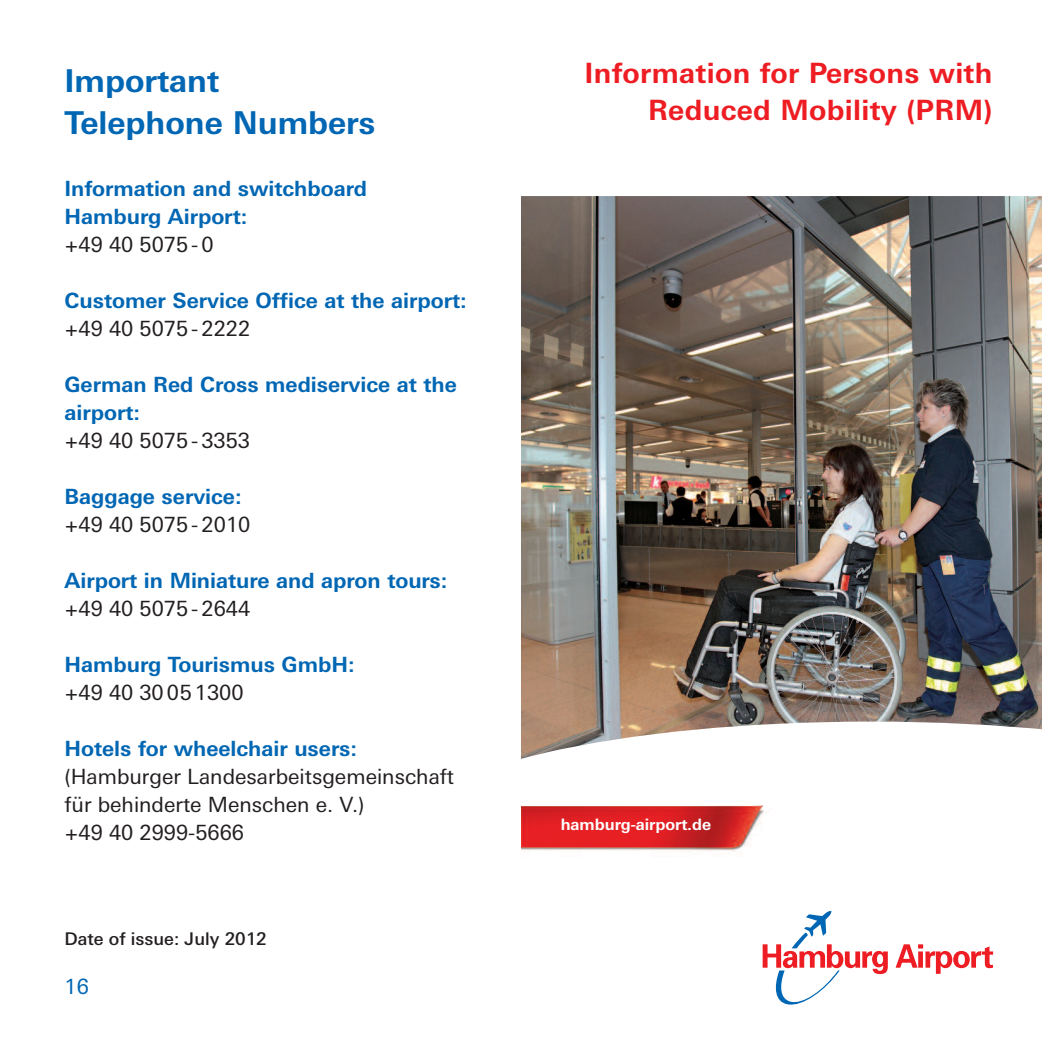
<style>
.page{position:relative;width:1042px;height:1042px;background:#fff}
.page>*{position:absolute;margin:0;border:0;box-sizing:border-box;transform-origin:0 0}
.t1{font:700 31.5px/42px "LT Univers Basic";color:#0166b3}
.t2{font:700 28px/36.8px "LT Univers Basic";letter-spacing:.01em;color:#ee1d23;text-align:right}
.t3{font:700 21px/28px "LT Univers Basic";color:#0166b3}
.t4{font:21px/28px "LT Univers Basic";color:#231f20}
.t5{font:21px "LT Univers Basic";color:#0166b3}
.t6{font:500 17.5px "LT Univers Basic";color:#231f20}
.t7{font:700 15.75px "LT Univers Basic";color:#fff}
</style>
<div class="page">
<svg style="left:762px;top:911px;width:126px;height:93px"></svg>
<svg style="left:895px;top:944px;width:98px;height:30px"></svg>
<img style="left:521px;top:196px;width:521px;height:563px">
<img style="left:521px;top:805px;width:243px;height:49px">
<h1 class="t1" style="left:64px;top:62px;width:312px">Important<br>Telephone Numbers</h1>
<p class="t3" style="left:64px;top:176px;width:304px">Information and switchboard<br>Hamburg Airport:</p>
<p class="t4" style="left:64px;top:232px;width:151px">+49 40 5075 -0</p>
<p class="t3" style="left:64px;top:288px;width:404px">Customer Service Office at the airport:</p>
<p class="t4" style="left:64px;top:316px;width:187px">+49 40 5075 -2222</p>
<p class="t3" style="left:64px;top:372px;width:394px">German Red Cross mediservice at the airport:</p>
<p class="t4" style="left:64px;top:428px;width:187px">+49 40 5075 - 3353</p>
<p class="t3" style="left:64px;top:484px;width:179px">Baggage service:</p>
<p class="t4" style="left:64px;top:512px;width:187px">+49 40 5075 -2010</p>
<p class="t3" style="left:64px;top:568px;width:384px">Airport in Miniature and apron tours:</p>
<p class="t4" style="left:64px;top:596px;width:187px">+49 40 5075 - 2644</p>
<p class="t3" style="left:64px;top:652px;width:292px">Hamburg Tourismus GmbH:</p>
<p class="t4" style="left:64px;top:680px;width:181px">+49 40 30051300</p>
<p class="t3" style="left:64px;top:736px;width:294px">Hotels for wheelchair users:</p>
<p class="t4" style="left:64px;top:764px;width:391px">(Hamburger Landesarbeitsgemeinschaft für behinderte Menschen e. V.)<br>+49 40 2999-5666</p>
<p class="t6" style="left:64px;top:932px;width:204px">Date of issue: July 2012</p>
<p class="t5" style="left:64px;top:979px;width:26px">16</p>
<h2 class="t2" style="left:584px;top:58px;width:409px">Information for Persons with<br>Reduced Mobility (PRM)</h2>
<p class="t7" style="left:561px;top:818px;width:152px">hamburg-airport.de</p>
</div>
